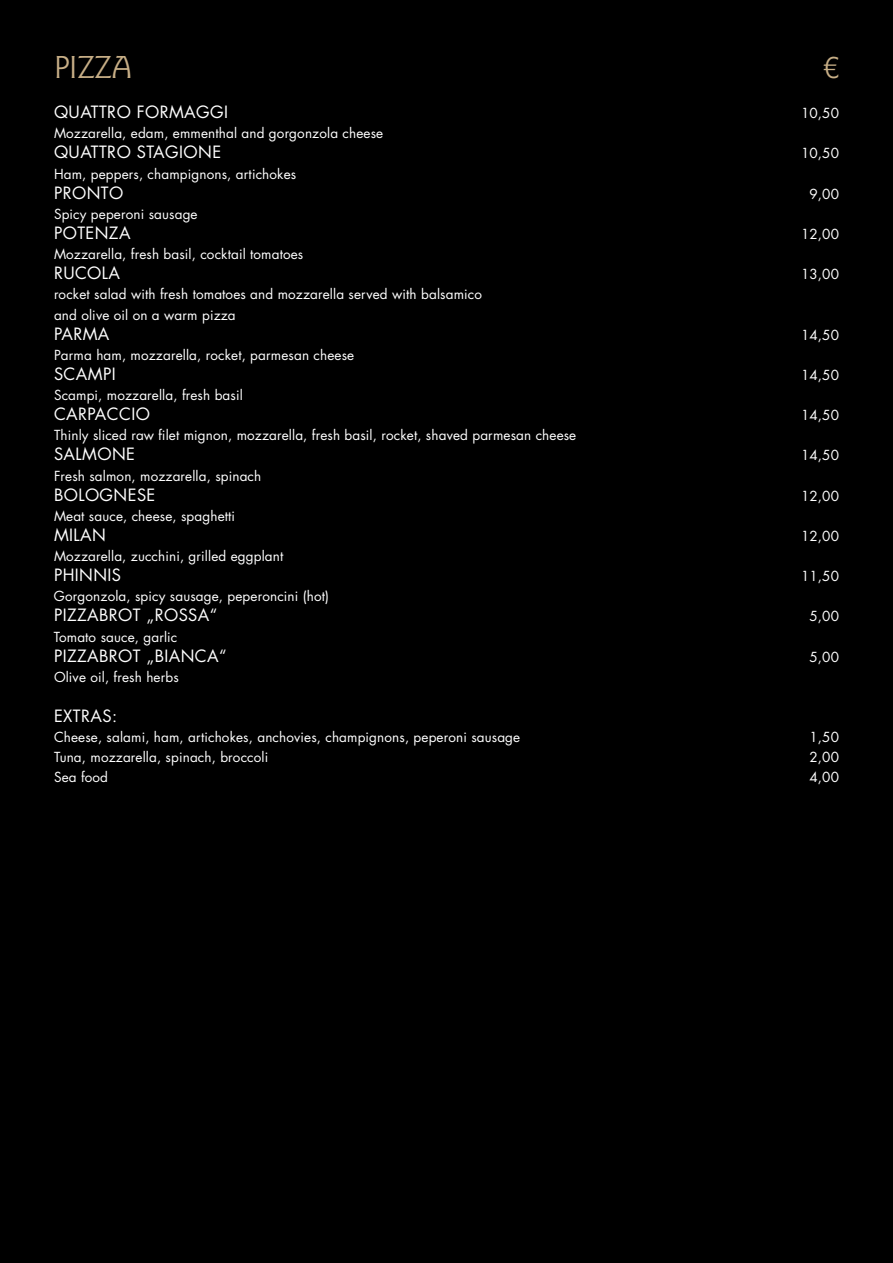
<style>
.page{position:relative;width:893px;height:1263px;background:#000}
.page>*{position:absolute;margin:0;border:0;box-sizing:border-box;transform-origin:0 0}
.t1{font:33px "Goudy Sans LT";color:#c7ae86}
.t2{font:16.5px "Futura LT";letter-spacing:.025em;color:#fff}
.t3{font:13.5px/20.1px "Futura LT";letter-spacing:.01em;color:#fff}
</style>
<div class="page">
<h1 class="t1" style="left:54px;top:49px;width:79px">PIZZA</h1>
<h1 class="t1" style="left:824px;top:49px;width:17px">€</h1>
<p class="t2" style="left:54px;top:102px;width:176px">Quattro Formaggi</p>
<p class="t3" style="left:801px;top:103px;width:39px">10,50</p>
<p class="t3" style="left:54px;top:123px;width:331px">Mozzarella, edam, emmenthal and gorgonzola cheese</p>
<p class="t2" style="left:54px;top:142px;width:169px">Quattro Stagione</p>
<p class="t3" style="left:801px;top:144px;width:39px">10,50</p>
<p class="t3" style="left:54px;top:164px;width:244px">Ham, peppers, champignons, artichokes</p>
<p class="t2" style="left:54px;top:182px;width:71px">Pronto</p>
<p class="t3" style="left:809px;top:184px;width:31px">9,00</p>
<p class="t3" style="left:54px;top:204px;width:145px">Spicy peperoni sausage</p>
<p class="t2" style="left:54px;top:222px;width:78px">Potenza</p>
<p class="t3" style="left:801px;top:224px;width:39px">12,00</p>
<p class="t3" style="left:54px;top:244px;width:251px">Mozzarella, fresh basil, cocktail tomatoes</p>
<p class="t2" style="left:54px;top:263px;width:68px">Rucola</p>
<p class="t3" style="left:801px;top:264px;width:39px">13,00</p>
<p class="t3" style="left:54px;top:284px;width:429px">rocket salad with fresh tomatoes and mozzarella served with balsamico and olive oil on a warm pizza</p>
<p class="t2" style="left:54px;top:323px;width:57px">Parma</p>
<p class="t3" style="left:801px;top:325px;width:39px">14,50</p>
<p class="t3" style="left:54px;top:345px;width:302px">Parma ham, mozzarella, rocket, parmesan cheese</p>
<p class="t2" style="left:54px;top:363px;width:63px">Scampi</p>
<p class="t3" style="left:801px;top:365px;width:39px">14,50</p>
<p class="t3" style="left:54px;top:385px;width:190px">Scampi, mozzarella, fresh basil</p>
<p class="t2" style="left:54px;top:404px;width:97px">Carpacc io</p>
<p class="t3" style="left:801px;top:405px;width:39px">14,50</p>
<p class="t3" style="left:54px;top:425px;width:524px">Thinly sliced raw filet mignon, mozzarella, fresh basil, rocket, shaved parmesan cheese</p>
<p class="t2" style="left:54px;top:444px;width:82px">Salmone</p>
<p class="t3" style="left:801px;top:445px;width:39px">14,50</p>
<p class="t3" style="left:54px;top:466px;width:209px">Fresh salmon, mozzarella, spinach</p>
<p class="t2" style="left:54px;top:484px;width:103px">Bolognese</p>
<p class="t3" style="left:801px;top:486px;width:39px">12,00</p>
<p class="t3" style="left:54px;top:506px;width:183px">Meat sauce, cheese, spaghetti</p>
<p class="t2" style="left:54px;top:524px;width:53px">Milan</p>
<p class="t3" style="left:801px;top:526px;width:39px">12,00</p>
<p class="t3" style="left:54px;top:546px;width:231px">Mozzarella, zucchini, grilled eggplant</p>
<p class="t2" style="left:54px;top:565px;width:69px">Phinnis</p>
<p class="t3" style="left:801px;top:566px;width:39px">11,50</p>
<p class="t3" style="left:54px;top:586px;width:277px">Gorgonzola, spicy sausage, peperoncini (hot)</p>
<p class="t2" style="left:54px;top:605px;width:165px">Pizzabrot „Rossa“</p>
<p class="t3" style="left:809px;top:606px;width:31px">5,00</p>
<p class="t3" style="left:54px;top:627px;width:125px">Tomato sauce, garlic</p>
<p class="t2" style="left:54px;top:645px;width:174px">Pizzabrot „Bianca“</p>
<p class="t3" style="left:809px;top:647px;width:31px">5,00</p>
<p class="t3" style="left:54px;top:667px;width:126px">Olive oil, fresh herbs</p>
<p class="t2" style="left:54px;top:705px;width:65px">Extras:</p>
<p class="t3" style="left:54px;top:727px;width:468px">Cheese, salami, ham, artichokes, anchovies, champignons, peperoni sausage</p>
<p class="t3" style="left:809px;top:727px;width:31px">1,50</p>
<p class="t3" style="left:54px;top:747px;width:216px">Tuna, mozzarella, spinach, broccoli</p>
<p class="t3" style="left:809px;top:747px;width:31px">2,00</p>
<p class="t3" style="left:54px;top:768px;width:56px">Sea food</p>
<p class="t3" style="left:809px;top:768px;width:31px">4,00</p>
</div>
